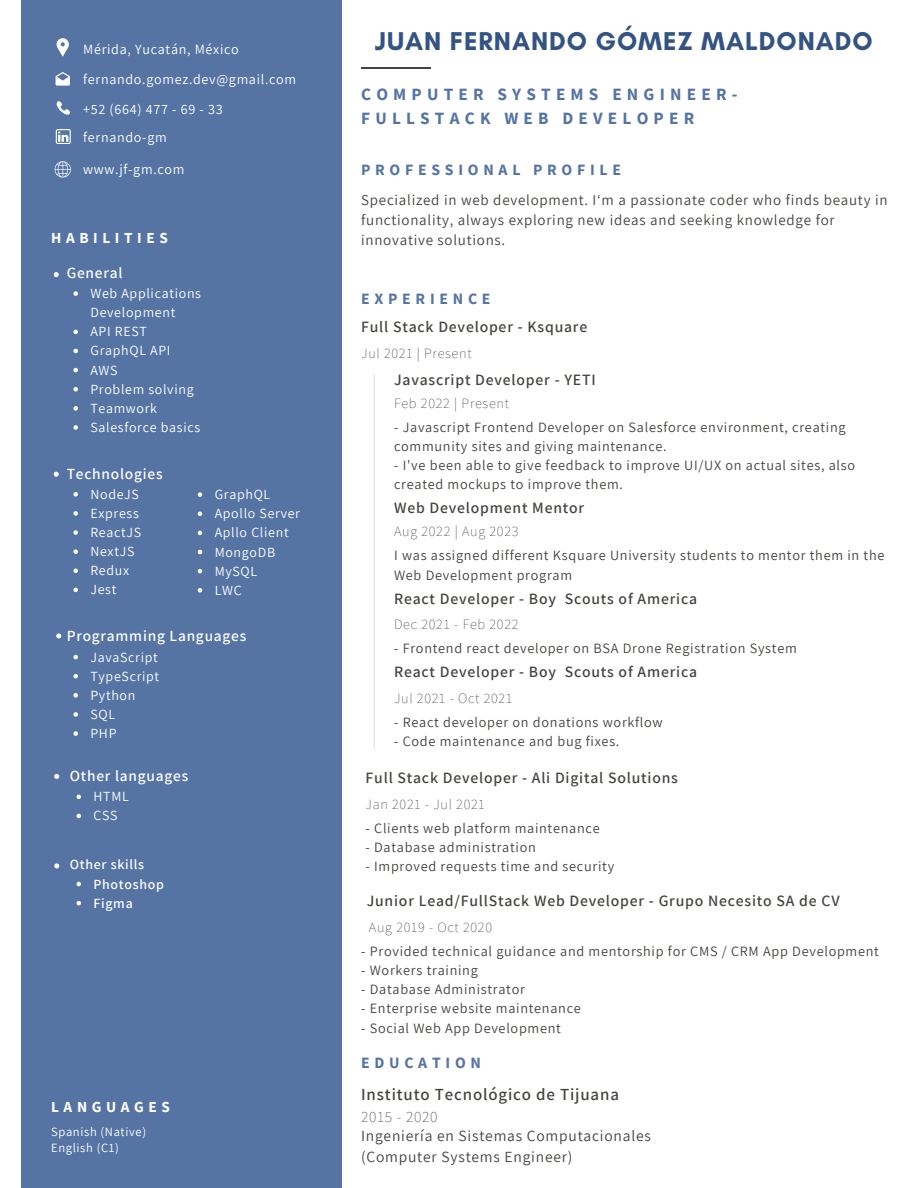
<style>
.page{position:relative;width:918px;height:1188px;background:#fff}
.page>*{position:absolute;margin:0;border:0;box-sizing:border-box;transform-origin:0 0}
.t1{font:700 26.25px "Glacial Indifference";letter-spacing:.035em;color:#335384}
.t2{font:700 17.25px/23.7px "Source Sans Pro";letter-spacing:.3em;color:#5574a4}
.t3{font:600 16.95px "Assistant";letter-spacing:.05em;color:#444440}
.t4{font:600 15.75px "Assistant";letter-spacing:.05em;color:#444440}
.t5{font:700 15.75px "Source Sans Pro";letter-spacing:.3em;color:#5574a4}
.t6{font:15.45px/21.3px "Assistant";letter-spacing:.05em;color:#444440}
.t7{font:600 15.45px "Assistant";letter-spacing:.05em;color:#fff}
.t8{font:200 15.45px "Assistant";letter-spacing:.05em;color:#444440}
.t9{font:700 15.3px "Source Sans Pro";letter-spacing:.3em;color:#fff}
.t10{font:15px/20.2px "Assistant";letter-spacing:.05em;color:#444440}
.t11{font:14.25px/19.2px "Assistant";letter-spacing:.05em;color:#444440}
.t12{font:200 14.25px "Assistant";letter-spacing:.05em;color:#444440}
.t13{font:14.1px "Assistant";letter-spacing:.05em;color:#fff}
.t14{font:13.95px/19.2px "Assistant";letter-spacing:.05em;color:#fff}
.t15{font:600 13.95px "Assistant";letter-spacing:.05em;color:#fff}
.t16{font:12.6px "Assistant";letter-spacing:.05em;color:#fff}
</style>
<div class="page">
<hr style="left:361px;top:67px;width:69px;height:2px;background:#444440">
<div style="left:21px;top:0;width:320px;height:1188px;background:#5574a4"></div>
<svg style="left:57px;top:38px;width:12px;height:19px"></svg>
<svg style="left:56px;top:129px;width:14px;height:15px"></svg>
<svg style="left:56px;top:72px;width:14px;height:14px"></svg>
<svg style="left:56px;top:101px;width:14px;height:14px"></svg>
<svg style="left:54px;top:863px;width:5px;height:5px"></svg>
<svg style="left:56px;top:633px;width:5px;height:6px"></svg>
<svg style="left:54px;top:272px;width:5px;height:5px"></svg>
<svg style="left:54px;top:472px;width:5px;height:5px"></svg>
<svg style="left:54px;top:774px;width:5px;height:5px"></svg>
<svg style="left:55px;top:161px;width:15px;height:16px"></svg>
<svg style="left:77px;top:882px;width:4px;height:4px"></svg>
<svg style="left:77px;top:901px;width:4px;height:4px"></svg>
<svg style="left:73px;top:655px;width:5px;height:4px"></svg>
<svg style="left:73px;top:674px;width:5px;height:4px"></svg>
<svg style="left:73px;top:693px;width:5px;height:5px"></svg>
<svg style="left:73px;top:712px;width:5px;height:5px"></svg>
<svg style="left:73px;top:731px;width:5px;height:5px"></svg>
<svg style="left:73px;top:291px;width:5px;height:5px"></svg>
<svg style="left:73px;top:330px;width:5px;height:4px"></svg>
<svg style="left:73px;top:349px;width:5px;height:4px"></svg>
<svg style="left:73px;top:368px;width:5px;height:4px"></svg>
<svg style="left:73px;top:387px;width:5px;height:4px"></svg>
<svg style="left:73px;top:406px;width:5px;height:5px"></svg>
<svg style="left:73px;top:425px;width:5px;height:5px"></svg>
<svg style="left:73px;top:492px;width:5px;height:5px"></svg>
<svg style="left:73px;top:511px;width:5px;height:5px"></svg>
<svg style="left:73px;top:530px;width:5px;height:5px"></svg>
<svg style="left:73px;top:549px;width:5px;height:5px"></svg>
<svg style="left:73px;top:569px;width:5px;height:4px"></svg>
<svg style="left:73px;top:588px;width:5px;height:4px"></svg>
<svg style="left:198px;top:492px;width:4px;height:5px"></svg>
<svg style="left:198px;top:512px;width:4px;height:4px"></svg>
<svg style="left:198px;top:531px;width:4px;height:4px"></svg>
<svg style="left:198px;top:550px;width:4px;height:4px"></svg>
<svg style="left:198px;top:569px;width:4px;height:4px"></svg>
<svg style="left:198px;top:588px;width:4px;height:5px"></svg>
<svg style="left:77px;top:795px;width:4px;height:4px"></svg>
<svg style="left:77px;top:814px;width:4px;height:4px"></svg>
<hr style="left:374px;top:374px;width:1px;height:376px;background:#dfdfdf">
<p class="t13" style="left:83px;top:40px;width:157px">Mérida, Yucatán, México</p>
<p class="t13" style="left:83px;top:70px;width:215px">fernando.gomez.dev@gmail.com</p>
<p class="t13" style="left:83px;top:100px;width:141px">+52 (664) 477 - 69 - 33</p>
<p class="t13" style="left:83px;top:127px;width:85px">fernando-gm</p>
<p class="t13" style="left:83px;top:160px;width:103px">www.jf-gm.com</p>
<p class="t9" style="left:51px;top:228px;width:118px">HABILITIES</p>
<p class="t7" style="left:67px;top:262px;width:57px">General</p>
<p class="t14" style="left:90px;top:283px;width:112px">Web Applications<br>Development</p>
<p class="t14" style="left:90px;top:322px;width:58px">API REST</p>
<p class="t14" style="left:90px;top:341px;width:82px">GraphQL API</p>
<h4 class="t14" style="left:90px;top:360px;width:29px">AWS</h4>
<p class="t14" style="left:90px;top:379px;width:105px">Problem solving</p>
<p class="t14" style="left:90px;top:398px;width:68px">Teamwork</p>
<h1 class="t14" style="left:90px;top:417px;width:111px">Salesforce basics</h1>
<h2 class="t7" style="left:67px;top:463px;width:97px">Technologies</h2>
<h2 class="t14" style="left:90px;top:484px;width:50px">NodeJS</h2>
<h6 class="t14" style="left:90px;top:503px;width:50px">Express</h6>
<h2 class="t14" style="left:90px;top:522px;width:52px">ReactJS</h2>
<h3 class="t14" style="left:90px;top:541px;width:46px">NextJS</h3>
<h6 class="t14" style="left:90px;top:561px;width:40px">Redux</h6>
<h3 class="t14" style="left:90px;top:580px;width:27px">Jest</h3>
<h6 class="t14" style="left:215px;top:484px;width:57px">GraphQL</h6>
<h6 class="t14" style="left:215px;top:504px;width:87px">Apollo Server</h6>
<h3 class="t14" style="left:215px;top:523px;width:75px">Apllo Client</h3>
<h6 class="t14" style="left:215px;top:542px;width:62px">MongoDB</h6>
<h6 class="t14" style="left:215px;top:561px;width:44px">MySQL</h6>
<h3 class="t14" style="left:215px;top:580px;width:28px">LWC</h3>
<p class="t7" style="left:67px;top:626px;width:181px">Programming Languages</p>
<p class="t14" style="left:90px;top:647px;width:69px">JavaScript</p>
<p class="t14" style="left:90px;top:666px;width:70px">TypeScript</p>
<p class="t14" style="left:90px;top:685px;width:46px">Python</p>
<h5 class="t14" style="left:90px;top:704px;width:26px">SQL</h5>
<p class="t14" style="left:90px;top:723px;width:28px">PHP</p>
<h6 class="t7" style="left:70px;top:765px;width:120px">Other languages</h6>
<h6 class="t14" style="left:94px;top:787px;width:37px">HTML</h6>
<h3 class="t14" style="left:94px;top:806px;width:26px">CSS</h3>
<p class="t15" style="left:70px;top:855px;width:76px">Other skills</p>
<h5 class="t15" style="left:94px;top:874px;width:72px">Photoshop</h5>
<p class="t15" style="left:94px;top:893px;width:41px">Figma</p>
<h6 class="t9" style="left:51px;top:1097px;width:120px">LANGUAGES</h6>
<h6 class="t16" style="left:51px;top:1123px;width:96px">Spanish (Native)</h6>
<h3 class="t16" style="left:51px;top:1140px;width:69px">English (C1)</h3>
<p class="t1" style="left:375px;top:25px;width:499px">JUAN FERNANDO GÓMEZ MALDONADO</p>
<p class="t2" style="left:361px;top:82px;width:378px">COMPUTER SYSTEMS ENGINEER-<br>FULLSTACK WEB DEVELOPER</p>
<p class="t5" style="left:361px;top:160px;width:261px">PROFESSIONAL PROFILE</p>
<p class="t10" style="left:361px;top:189px;width:528px">Specialized in web development. I‘m a passionate coder who finds beauty in functionality, always exploring new ideas and seeking knowledge for innovative solutions.</p>
<p class="t5" style="left:361px;top:288px;width:131px">EXPERIENCE</p>
<h6 class="t4" style="left:361px;top:316px;width:228px">Full Stack Developer - Ksquare</h6>
<h6 class="t12" style="left:361px;top:343px;width:112px">Jul 2021 | Present</h6>
<h6 class="t4" style="left:394px;top:369px;width:203px">Javascript Developer - YETI</h6>
<h4 class="t12" style="left:394px;top:393px;width:116px">Feb 2022 | Present</h4>
<p class="t11" style="left:394px;top:417px;width:453px">- Javascript Frontend Developer on Salesforce environment, creating community sites and giving maintenance.</p>
<p class="t11" style="left:394px;top:455px;width:463px">- I've been able to give feedback to improve UI/UX on actual sites, also created mockups to improve them.</p>
<h6 class="t4" style="left:394px;top:497px;width:192px">Web Development Mentor</h6>
<h6 class="t12" style="left:394px;top:522px;width:126px">Aug 2022 | Aug 2023</h6>
<h5 class="t11" style="left:394px;top:546px;width:492px">I was assigned different Ksquare University students to mentor them in the<br>Web Development program</h5>
<p class="t4" style="left:394px;top:587px;width:305px">React Developer - Boy Scouts of America</p>
<p class="t12" style="left:394px;top:614px;width:126px">Dec 2021 - Feb 2022</p>
<p class="t11" style="left:394px;top:638px;width:404px">- Frontend react developer on BSA Drone Registration System</p>
<p class="t4" style="left:394px;top:661px;width:305px">React Developer - Boy Scouts of America</p>
<p class="t12" style="left:394px;top:689px;width:120px">Jul 2021 - Oct 2021</p>
<p class="t11" style="left:394px;top:712px;width:270px">- React developer on donations workflow</p>
<p class="t11" style="left:394px;top:732px;width:227px">- Code maintenance and bug fixes.</p>
<h5 class="t4" style="left:366px;top:767px;width:314px">Full Stack Developer - Ali Digital Solutions</h5>
<p class="t12" style="left:366px;top:795px;width:121px">Jan 2021 - Jul 2021</p>
<p class="t11" style="left:366px;top:818px;width:236px">- Clients web platform maintenance</p>
<p class="t11" style="left:366px;top:838px;width:172px">- Database administration</p>
<p class="t11" style="left:366px;top:857px;width:250px">- Improved requests time and security</p>
<p class="t4" style="left:367px;top:890px;width:474px">Junior Lead/FullStack Web Developer - Grupo Necesito SA de CV</p>
<p class="t12" style="left:369px;top:917px;width:125px">Aug 2019 - Oct 2020</p>
<p class="t11" style="left:361px;top:941px;width:519px">- Provided technical guidance and mentorship for CMS / CRM App Development</p>
<p class="t11" style="left:361px;top:960px;width:118px">- Workers training</p>
<p class="t11" style="left:361px;top:979px;width:165px">- Database Administrator</p>
<p class="t11" style="left:361px;top:999px;width:221px">- Enterprise website maintenance</p>
<p class="t11" style="left:361px;top:1018px;width:201px">- Social Web App Development</p>
<h6 class="t5" style="left:361px;top:1052px;width:121px">EDUCATION</h6>
<h6 class="t3" style="left:361px;top:1083px;width:259px">Instituto Tecnológico de Tijuana</h6>
<h3 class="t8" style="left:361px;top:1106px;width:78px">2015 - 2020</h3>
<h6 class="t6" style="left:361px;top:1124px;width:291px">Ingeniería en Sistemas Computacionales (Computer Systems Engineer)</h6>
</div>
